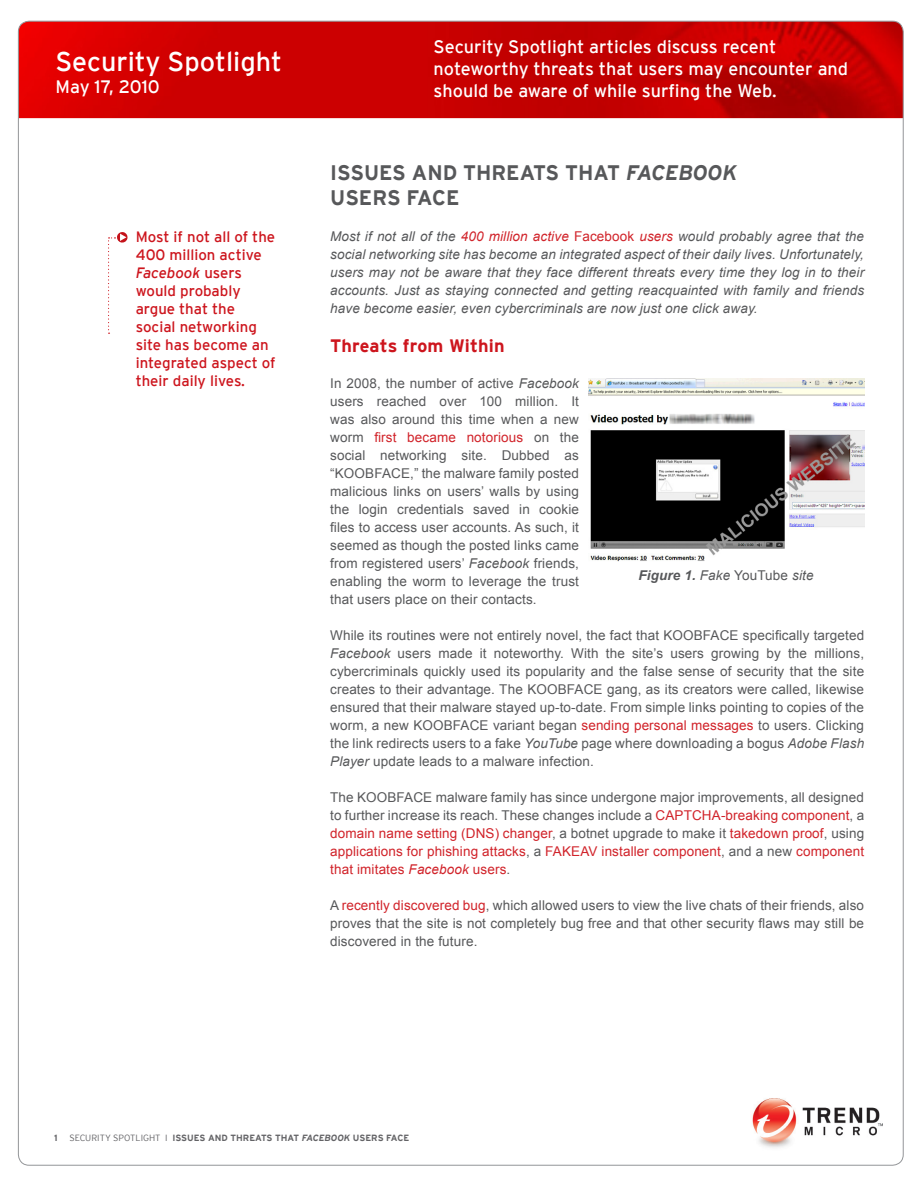
<style>
.page{position:relative;width:918px;height:1188px;background:#fff}
.page>*{position:absolute;margin:0;border:0;box-sizing:border-box;transform-origin:0 0}
.header_title{font:27px "Interstate";color:#fff}
.heading_1{font:700 21px/25.2px "Interstate";color:#57585a}
.date{font:18px/21.6px "Interstate";color:#fff}
.heading_2{font:700 18px "Interstate";letter-spacing:.01em;color:#cd151d}
.inset{font:15px/18px "Interstate";color:#cd151d}
.body_text{font:13.5px/18px "Arial";letter-spacing:.01em;color:#57585a;text-align:justify}
.quote{font:italic 13.5px/18px "Arial";letter-spacing:.01em;color:#57585a;text-align:justify}
.t1{font:italic 700 13.5px "Arial";letter-spacing:.01em;color:#57585a}
.page_number{font:700 9px "Interstate";color:#636366}
.s1{font-style:italic}
.s2{color:#d1232a}
.s3{font-style:normal;color:#d1232a}
.s4{font-style:italic;color:#d1232a}
.s5{font-weight:400}
.s6{font-weight:400;font-style:normal}
.s7{font-weight:300}
</style>
<div class="page">
<img style="left:18px;top:21px;width:884px;height:97px">
<img style="left:752px;top:1098px;width:130px;height:50px">
<svg style="left:108px;top:232px;width:20px;height:102px"></svg>
<img style="left:588px;top:378px;width:276px;height:183px">
<p class="header_title" style="left:56px;top:47px;width:228px">Security Spotlight</p>
<p class="date" style="left:56px;top:76px;width:106px">May 17, 2010</p>
<p class="inset" style="left:136px;top:228px;width:141px">Most if not all of the<br>400 million active<br><span class="s1">Facebook</span> users would probably argue that the social networking site has become an integrated aspect of their daily lives.</p>
<p class="date" style="left:434px;top:36px;width:416px">Security Spotlight articles discuss recent noteworthy threats that users may encounter and should be aware of while surfing the Web.</p>
<p class="heading_1" style="left:330px;top:159px;width:408px">ISSUES AND THREATS THAT <span class="s1">FACEBOOK<br></span>USERS FACE</p>
<p class="quote" style="left:330px;top:227px;width:536px">Most if not all of the <span class="s2">400 million active</span> <span class="s3">Facebook</span> <span class="s2">users</span> would probably agree that the social networking site has become an integrated aspect of their daily lives. Unfortunately, users may not be aware that they face different threats every time they log in to their accounts. Just as staying connected and getting reacquainted with family and friends have become easier, even cybercriminals are now just one click away.</p>
<p class="heading_2" style="left:330px;top:336px;width:176px">Threats from Within</p>
<p class="body_text" style="left:330px;top:375px;width:250px">In 2008, the number of active <span class="s1">Facebook </span>users reached over 100 million. It was also around this time when a new worm <span class="s2">first became notorious</span> on the social networking site. Dubbed as “KOOBFACE,” the malware family posted malicious links on users’ walls by using the login credentials saved in cookie files to access user accounts. As such, it seemed as though the posted links came from registered users’ <span class="s1">Facebook</span> friends, enabling the worm to leverage the trust that users place on their contacts.</p>
<p class="body_text" style="left:330px;top:627px;width:536px">While its routines were not entirely novel, the fact that KOOBFACE specifically targeted <span class="s1">Facebook</span> users made it noteworthy. With the site’s users growing by the millions, cybercriminals quickly used its popularity and the false sense of security that the site creates to their advantage. The KOOBFACE gang, as its creators were called, likewise ensured that their malware stayed up-to-date. From simple links pointing to copies of the worm, a new KOOBFACE variant began <span class="s2">sending personal messages</span> to users. Clicking the link redirects users to a fake <span class="s1">YouTube</span> page where downloading a bogus <span class="s1">Adobe Flash Player</span> update leads to a malware infection.</p>
<p class="body_text" style="left:330px;top:789px;width:535px">The KOOBFACE malware family has since undergone major improvements, all designed to further increase its reach. These changes include a <span class="s2">CAPTCHA-breaking component</span>, a <span class="s2">domain name setting (DNS) changer</span>, a botnet upgrade to make it <span class="s2">takedown proof</span>, using <span class="s2">applications for phishing attacks</span>, a <span class="s2">FAKEAV installer component</span>, and a new <span class="s2">component that imitates</span> <span class="s4">Facebook</span> <span class="s2">users</span>.</p>
<p class="body_text" style="left:330px;top:897px;width:535px">A <span class="s2">recently discovered bug</span>, which allowed users to view the live chats of their friends, also proves that the site is not completely bug free and that other security flaws may still be discovered in the future.</p>
<p class="t1" style="left:638px;top:566px;width:177px">Figure 1. <span class="s5">Fake</span> <span class="s6">YouTube</span> <span class="s5">site</span></p>
<p class="page_number" style="left:54px;top:1133px;width:5px">1</p>
<p class="page_number" style="left:69px;top:1133px;width:342px"><span class="s7">SECURITY SPOTLIGHT I</span> ISSUES AND THREATS THAT <span class="s1">FACEBOOK</span> USERS FACE</p>
</div>
